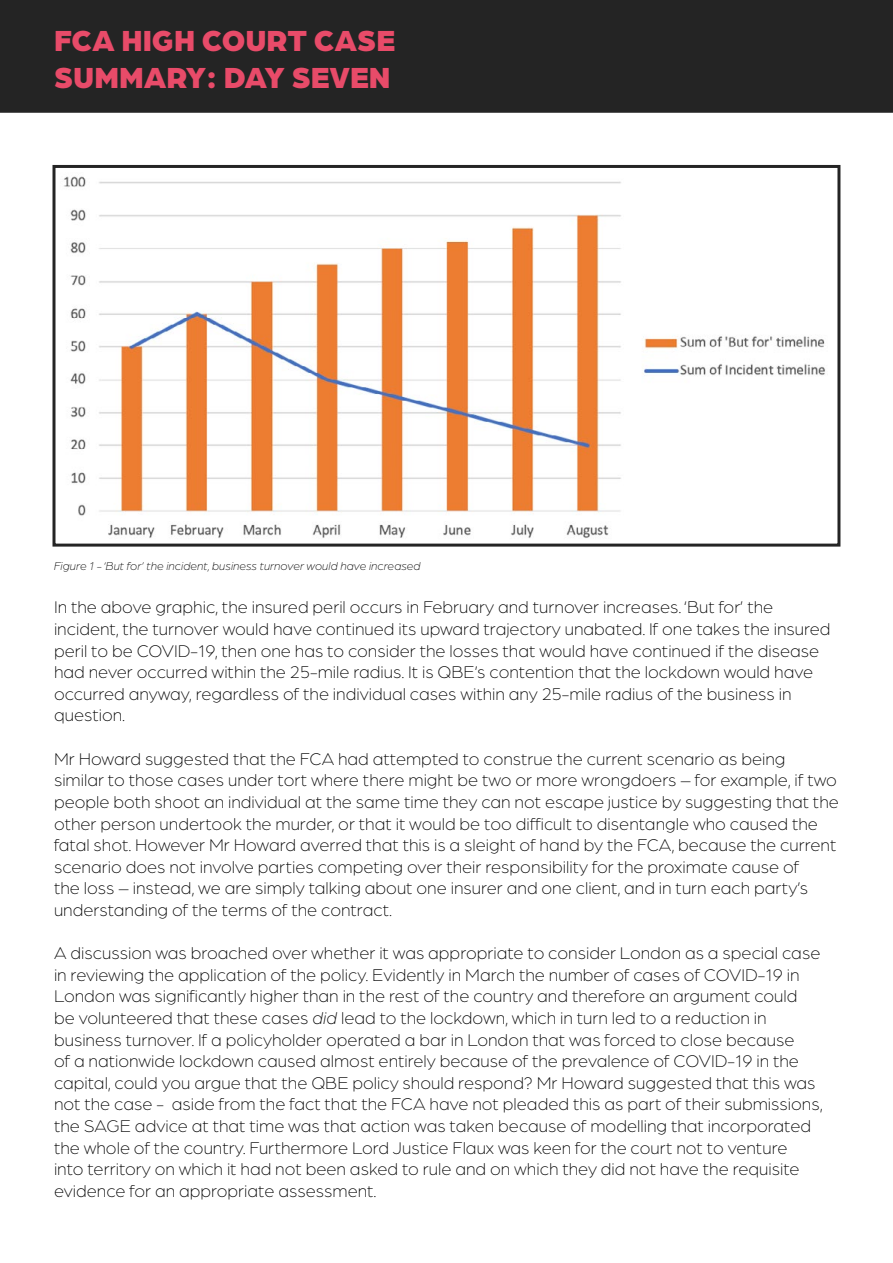
<style>
.page{position:relative;width:893px;height:1263px;background:#fff}
.page>*{position:absolute;margin:0;border:0;box-sizing:border-box;transform-origin:0 0}
.t1{font:900 30.9px/37.2px "Arboria";color:#e84b69}
.t2{font:300 18px/21.6px "Arboria";color:#000}
.t3{font:italic 300 12px "Arboria";color:#000}
.s1{font-style:italic}
</style>
<div class="page">
<div style="left:1px;top:1px;width:891px;height:111px;background:#242424"></div>
<div style="left:0;top:0;width:893px;height:113px;border:2px solid #242424"></div>
<img style="left:64px;top:176px;width:761px;height:362px">
<div style="left:52px;top:165px;width:788px;height:382px;border:3px solid #242424"></div>
<h1 class="t1" style="left:54px;top:19px;width:343px">FCA HIGH COURT CASE<br>SUMMARY: DAY SEVEN</h1>
<p class="t3" style="left:54px;top:559px;width:368px">Figure 1 - ‘But for’ the incident, business turnover would have increased</p>
<p class="t2" style="left:54px;top:596px;width:778px">In the above graphic, the insured peril occurs in February and turnover increases. ‘But for’ the incident, the turnover would have continued its upward trajectory unabated. If one takes the insured peril to be COVID-19, then one has to consider the losses that would have continued if the disease had never occurred within the 25-mile radius. It is QBE’s contention that the lockdown would have occurred anyway, regardless of the individual cases within any 25-mile radius of the business in question.</p>
<p class="t2" style="left:54px;top:747px;width:786px">Mr Howard suggested that the FCA had attempted to construe the current scenario as being similar to those cases under tort where there might be two or more wrongdoers – for example, if two people both shoot an individual at the same time they can not escape justice by suggesting that the other person undertook the murder, or that it would be too difficult to disentangle who caused the fatal shot. However Mr Howard averred that this is a sleight of hand by the FCA, because the current scenario does not involve parties competing over their responsibility for the proximate cause of<br>the loss – instead, we are simply talking about one insurer and one client, and in turn each party’s understanding of the terms of the contract.</p>
<p class="t2" style="left:54px;top:942px;width:770px">A discussion was broached over whether it was appropriate to consider London as a special case in reviewing the application of the policy. Evidently in March the number of cases of COVID-19 in London was significantly higher than in the rest of the country and therefore an argument could be volunteered that these cases <span class="s1">did</span> lead to the lockdown, which in turn led to a reduction in business turnover. If a policyholder operated a bar in London that was forced to close because<br>of a nationwide lockdown caused almost entirely because of the prevalence of COVID-19 in the capital, could you argue that the QBE policy should respond? Mr Howard suggested that this was not the case - aside from the fact that the FCA have not pleaded this as part of their submissions, the SAGE advice at that time was that action was taken because of modelling that incorporated the whole of the country. Furthermore Lord Justice Flaux was keen for the court not to venture<br>into territory on which it had not been asked to rule and on which they did not have the requisite evidence for an appropriate assessment.</p>
</div>
